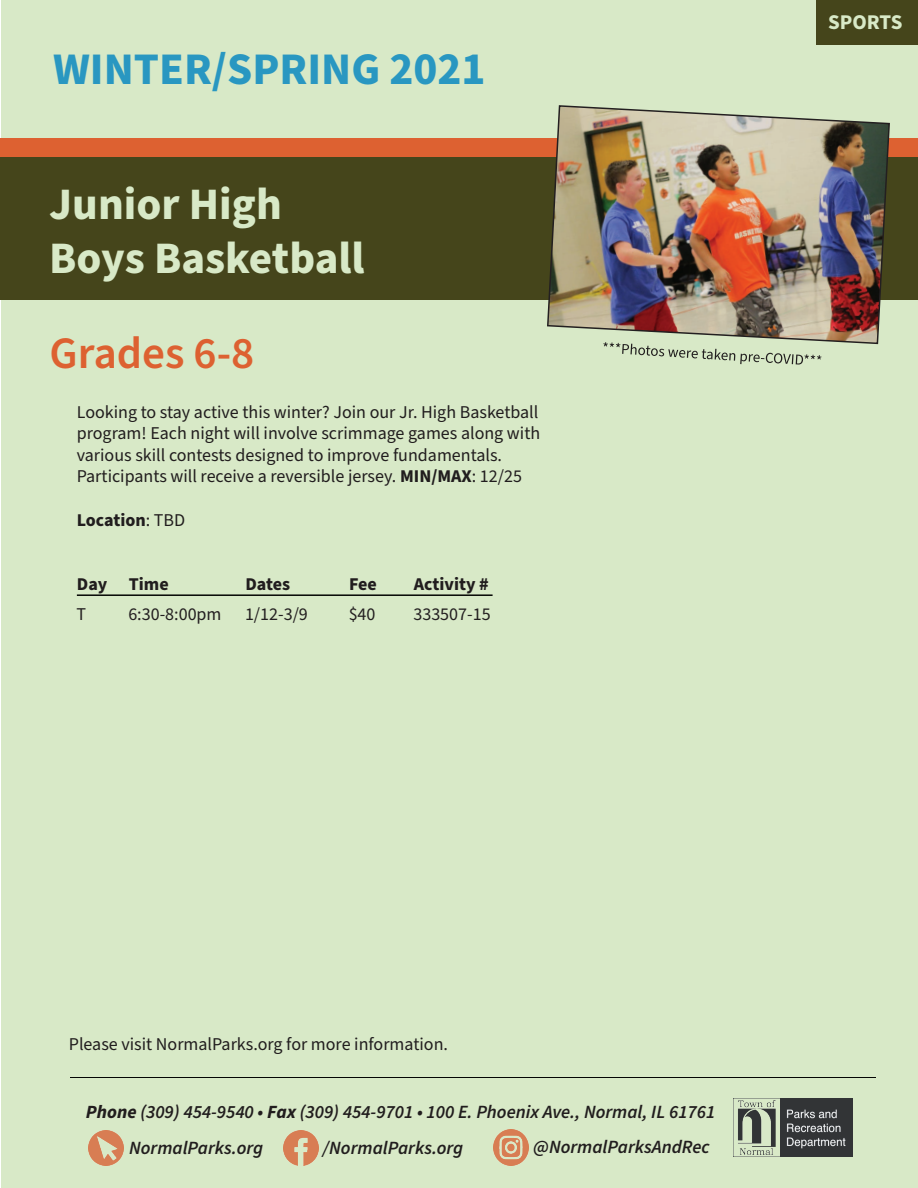
<style>
.page{position:relative;width:918px;height:1188px;background:#fff}
.page>*{position:absolute;margin:0;border:0;box-sizing:border-box;transform-origin:0 0}
.t1{font:700 45.15px "Source Sans Pro";color:#2997c1}
.t2{font:700 45px/54px "Source Sans Pro";color:#d8e9c7}
.t3{font:600 45px "Source Sans Pro";color:#dd6131}
.t4{font:700 21px "Source Sans Pro";color:#d8e9c7}
.t5{font:italic 600 18.6px "Source Sans Pro";color:#211d1e}
.t6{font:18px/21.6px "Source Sans Pro";color:#211d1e}
.t7{font:700 18px "Source Sans Pro";color:#211d1e}
.t8{font:18px "Source Sans Pro";color:#231f20}
.s1{font-weight:700}
.s2{font-weight:400}
</style>
<div class="page">
<div style="left:1px;top:0;width:917px;height:1188px;background:#d8e9c7"></div>
<div style="left:0;top:156px;width:918px;height:144px;background:#45451b"></div>
<div style="left:0;top:138px;width:918px;height:19px;background:#dd6131"></div>
<div style="left:817px;top:0;width:101px;height:45px;background:#45451b"></div>
<img style="left:733px;top:1099px;width:120px;height:58px">
<img style="left:493px;top:1130px;width:36px;height:36px">
<img style="left:284px;top:1131px;width:35px;height:35px">
<img style="left:89px;top:1131px;width:35px;height:35px">
<svg style="left:70px;top:1077px;width:805px;height:1px"></svg>
<hr style="left:77px;top:594px;width:416px;height:2px;background:#040503">
<img style="left:547px;top:105px;width:343px;height:240px">
<svg style="left:603px;top:342px;width:218px;height:23px"></svg>
<h1 class="t1" style="left:53px;top:39px;width:434px">WINTER/SPRING 2021</h1>
<h2 class="t2" style="left:49px;top:178px;width:317px">Junior High<br>Boys Basketball</h2>
<h2 class="t3" style="left:50px;top:323px;width:206px">Grades 6-8</h2>
<p class="t6" style="left:77px;top:401px;width:465px">Looking to stay active this winter? Join our Jr. High Basketball program! Each night will involve scrimmage games along with various skill contests designed to improve fundamentals.<br>Participants will receive a reversible jersey. <span class="s1">MIN/MAX</span>: 12/25</p>
<p class="t7" style="left:77px;top:507px;width:110px">Location<span class="s2">: TBD</span></p>
<p class="t7" style="left:77px;top:572px;width:93px">Day Time</p>
<p class="t7" style="left:245px;top:572px;width:46px">Dates</p>
<p class="t7" style="left:349px;top:572px;width:29px">Fee</p>
<p class="t7" style="left:414px;top:572px;width:76px">Activity #</p>
<p class="t8" style="left:77px;top:602px;width:11px">T</p>
<p class="t8" style="left:128px;top:602px;width:95px">6:30-8:00pm</p>
<p class="t8" style="left:245px;top:602px;width:64px">1/12-3/9</p>
<p class="t8" style="left:349px;top:602px;width:28px">$40</p>
<p class="t8" style="left:413px;top:602px;width:79px">333507-15</p>
<p class="t4" style="left:828px;top:7px;width:76px">SPORTS</p>
<p class="t6" style="left:69px;top:1033px;width:381px">Please visit NormalParks.org for more information.</p>
<p class="t5" style="left:86px;top:1099px;width:631px"><span class="s1">Phone</span> (309) 454-9540 • <span class="s1">Fax</span> (309) 454-9701 • 100 E. Phoenix Ave., Normal, IL 61761</p>
<p class="t5" style="left:129px;top:1135px;width:136px">NormalParks.org</p>
<p class="t5" style="left:323px;top:1135px;width:142px">/NormalParks.org</p>
<p class="t5" style="left:533px;top:1135px;width:178px">@NormalParksAndRec</p>
</div>
